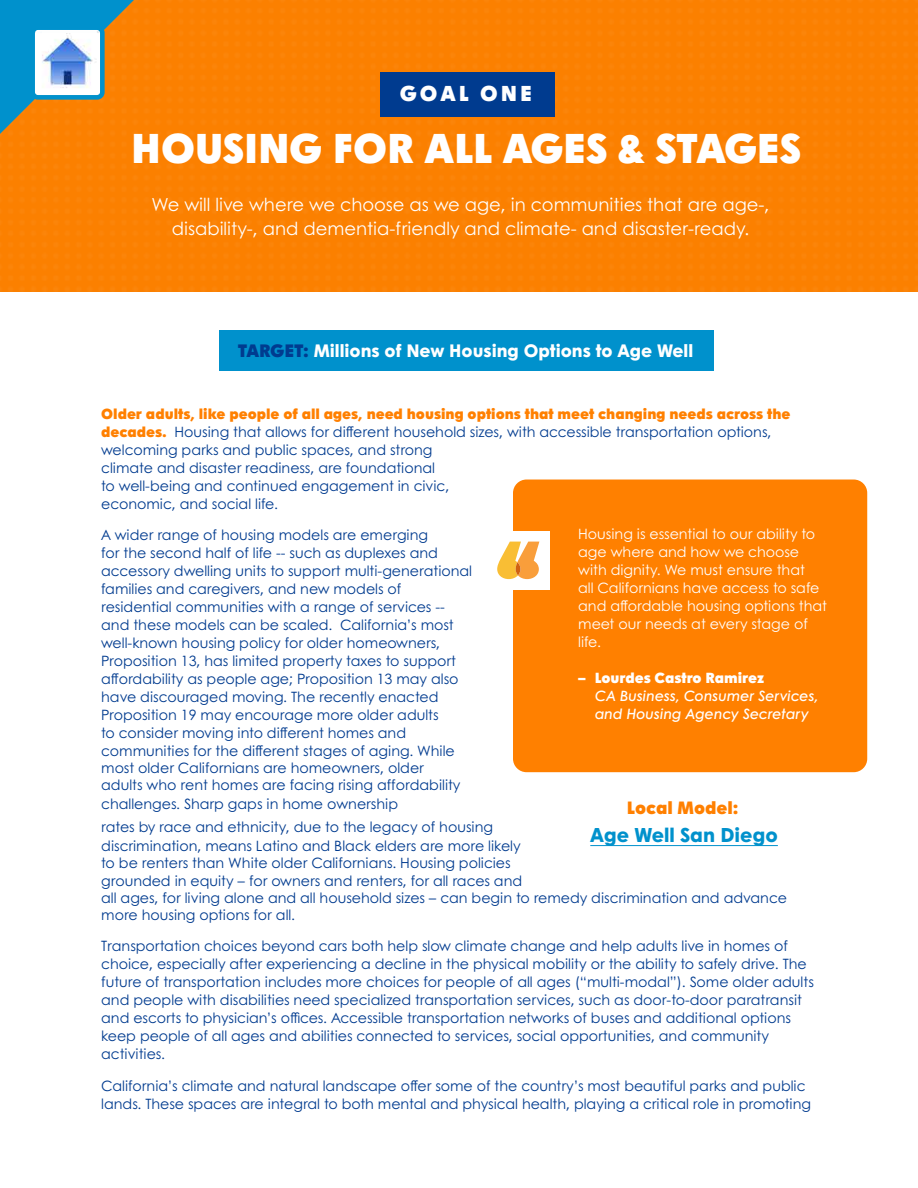
<style>
.page{position:relative;width:918px;height:1188px;background:#fff}
.page>*{position:absolute;margin:0;border:0;box-sizing:border-box;transform-origin:0 0}
.t1{font:900 40.5px "Century Gothic";color:#fff}
.t2{font:900 21px "Century Gothic";letter-spacing:.145em;color:#fff}
.t3{font:800 19.5px "Century Gothic";color:#0091cc}
.t4{font:18px/24px "Century Gothic";color:#fff;text-align:center}
.t5{font:800 17.55px "Century Gothic";color:#fff}
.t6{font:900 17.4px "Century Gothic";color:#ff8000}
.t7{font:14.25px/18px "Century Gothic";color:#003b8f}
.t8{font:14.25px "Century Gothic";color:#fff}
.t9{font:italic 600 14.25px "Century Gothic";color:#fff}
.t10{font:900 14.25px "Century Gothic";color:#fff}
.s1{font-weight:900;color:#003b8f}
.s2{font-weight:900;color:#ff8000}
</style>
<div class="page">
<img style="left:0;top:0;width:918px;height:292px">
<svg style="left:0;top:0;width:134px;height:134px;background:#838862"></svg>
<div style="left:513px;top:480px;width:354px;height:292px;background:#ff8000;border-radius:14px"></div>
<div style="left:219px;top:331px;width:494px;height:40px;background:#0091cc"></div>
<div style="left:380px;top:72px;width:174px;height:44px;background:#003b8f"></div>
<img style="left:36px;top:31px;width:63px;height:63px">
<div style="left:30px;top:25px;width:75px;height:75px;border:5px solid #0091cc;border-radius:5px"></div>
<div style="left:490px;top:531px;width:59px;height:59px;background:#fff"></div>
<svg style="left:497px;top:542px;width:42px;height:37px"></svg>
<hr style="left:590px;top:845px;width:188px;height:1px;background:#0091cc">
<h1 class="t2" style="left:400px;top:78px;width:134px">GOAL ONE</h1>
<h1 class="t1" style="left:131px;top:119px;width:671px">HOUSING FOR ALL AGES &amp; STAGES</h1>
<p class="t4" style="left:152px;top:192px;width:619px">We will live where we choose as we age, in communities that are age-, disability-, and dementia-friendly and climate- and disaster-ready.</p>
<p class="t5" style="left:238px;top:338px;width:457px"><span class="s1">TARGET:</span> Millions of New Housing Options to Age Well</p>
<p class="t7" style="left:101px;top:404px;width:691px"><span class="s2">Older adults, like people of all ages, need housing options that meet changing needs across the decades.</span> Housing that allows for different household sizes, with accessible transportation options, welcoming parks and public spaces, and strong<br>climate and disaster readiness, are foundational<br>to well-being and continued engagement in civic,<br>economic, and social life.</p>
<p class="t7" style="left:101px;top:526px;width:328px">A wider range of housing models are emerging</p>
<p class="t8" style="left:578px;top:525px;width:238px">Housing is essential to our ability to</p>
<p class="t7" style="left:101px;top:544px;width:338px">for the second half of life -- such as duplexes and</p>
<p class="t8" style="left:578px;top:543px;width:222px">age where and how we choose</p>
<p class="t7" style="left:101px;top:562px;width:372px">accessory dwelling units to support multi-generational</p>
<p class="t8" style="left:578px;top:561px;width:228px">with dignity. We must ensure that</p>
<p class="t7" style="left:101px;top:580px;width:302px">families and caregivers, and new models of</p>
<p class="t8" style="left:578px;top:579px;width:243px">all Californians have access to safe</p>
<p class="t7" style="left:101px;top:598px;width:345px">residential communities with a range of services --</p>
<p class="t8" style="left:578px;top:597px;width:250px">and affordable housing options that</p>
<p class="t7" style="left:101px;top:616px;width:354px">and these models can be scaled. California’s most</p>
<p class="t8" style="left:578px;top:615px;width:231px">meet our needs at every stage of</p>
<p class="t7" style="left:101px;top:634px;width:340px">well-known housing policy for older homeowners,</p>
<p class="t8" style="left:578px;top:633px;width:24px">life.</p>
<p class="t7" style="left:101px;top:652px;width:359px">Proposition 13, has limited property taxes to support affordability as people age; Proposition 13 may also</p>
<p class="t10" style="left:578px;top:667px;width:187px">– Lourdes Castro Ramirez</p>
<p class="t7" style="left:101px;top:688px;width:339px">have discouraged moving. The recently enacted</p>
<p class="t9" style="left:595px;top:687px;width:225px">CA Business, Consumer Services,</p>
<p class="t7" style="left:101px;top:706px;width:339px">Proposition 19 may encourage more older adults</p>
<p class="t9" style="left:595px;top:705px;width:215px">and Housing Agency Secretary</p>
<p class="t7" style="left:101px;top:724px;width:361px;line-height:17.1px">to consider moving into different homes and communities for the different stages of aging. While most older Californians are homeowners, older adults who rent homes are facing rising affordability</p>
<p class="t7" style="left:101px;top:795px;width:298px">challenges. Sharp gaps in home ownership</p>
<p class="t6" style="left:627px;top:795px;width:113px">Local Model:</p>
<p class="t7" style="left:101px;top:817px;width:393px">rates by race and ethnicity, due to the legacy of housing</p>
<p class="t3" style="left:590px;top:822px;width:189px">Age Well San Diego</p>
<p class="t7" style="left:101px;top:837px;width:687px;line-height:17.1px">discrimination, means Latino and Black elders are more likely<br>to be renters than White older Californians. Housing policies<br>grounded in equity – for owners and renters, for all races and<br>all ages, for living alone and all household sizes – can begin to remedy discrimination and advance more housing options for all.</p>
<p class="t7" style="left:101px;top:937px;width:714px">Transportation choices beyond cars both help slow climate change and help adults live in homes of choice, especially after experiencing a decline in the physical mobility or the ability to safely drive. The future of transportation includes more choices for people of all ages (“multi-modal”). Some older adults and people with disabilities need specialized transportation services, such as door-to-door paratransit and escorts to physician’s offices. Accessible transportation networks of buses and additional options keep people of all ages and abilities connected to services, social opportunities, and community activities.</p>
<p class="t7" style="left:101px;top:1076px;width:711px">California’s climate and natural landscape offer some of the country’s most beautiful parks and public lands. These spaces are integral to both mental and physical health, playing a critical role in promoting</p>
</div>
